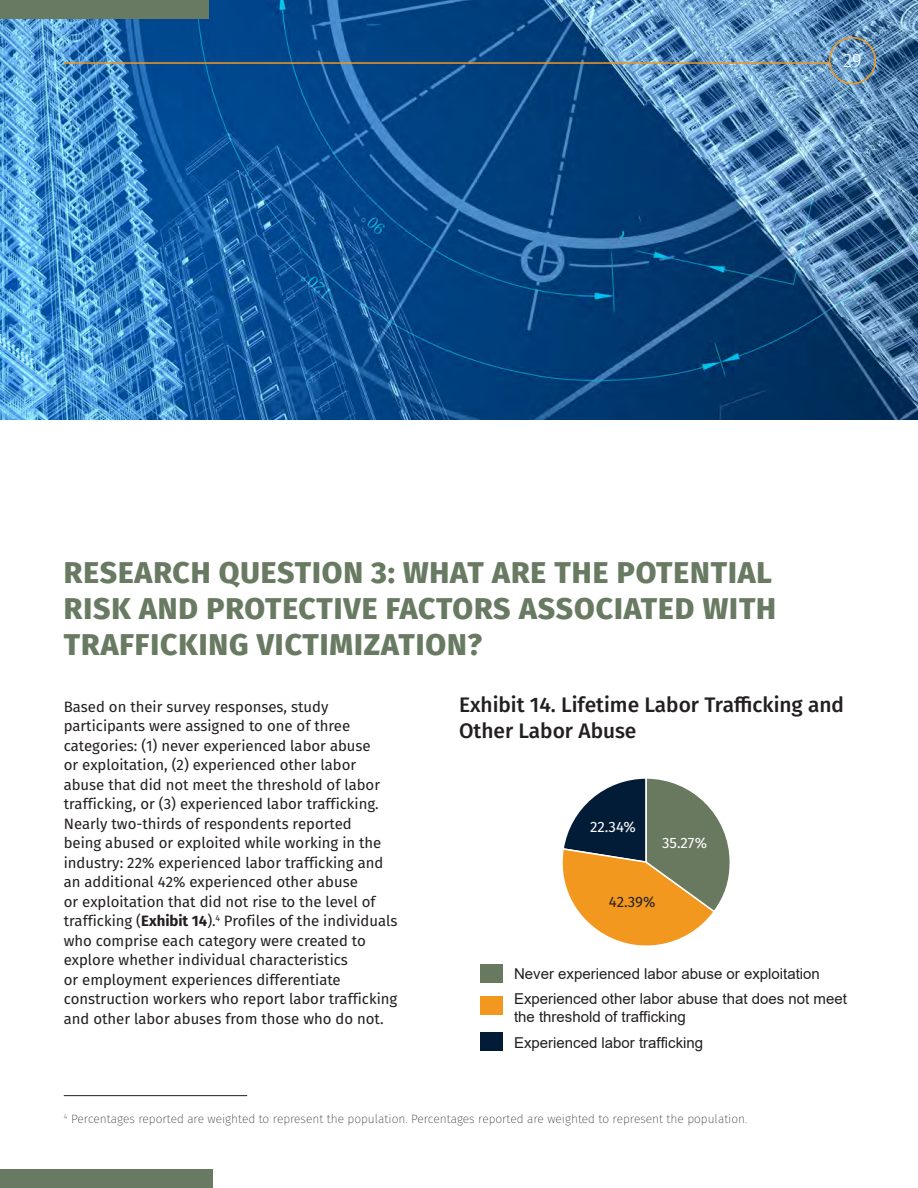
<style>
.page{position:relative;width:918px;height:1188px;background:#fff}
.page>*{position:absolute;margin:0;border:0;box-sizing:border-box;transform-origin:0 0}
.t1{font:800 30px/36px "Fira Sans";letter-spacing:.03em;color:#687a61}
.t2{font:500 21px/25.2px "Fira Sans";color:#231f20}
.t3{font:300 19.5px "Fira Sans";color:#fff}
.t4{font:15px/19.5px "Fira Sans";color:#231f20}
.t5{font:15px/25.3px "Arial";color:#231f20}
.t6{font:15px "Fira Sans";color:#fff}
.t7{font:200 12px "Fira Sans";color:#231f20}
.s1{font-weight:700}
</style>
<div class="page">
<img style="left:0;top:0;width:918px;height:420px">
<svg style="left:562px;top:778px;width:168px;height:168px"></svg>
<div style="left:480px;top:964px;width:23px;height:18px;background:#687960"></div>
<div style="left:480px;top:997px;width:23px;height:18px;background:#f2981f"></div>
<div style="left:480px;top:1033px;width:23px;height:18px;background:#021c37"></div>
<hr style="left:64px;top:1095px;width:183px;height:1px;background:#231f20">
<div style="left:0;top:0;width:208px;height:19px;background:#687a61"></div>
<div style="left:0;top:1169px;width:213px;height:19px;background:#687a61"></div>
<div style="left:829px;top:37px;width:47px;height:47px;border:2px solid #f19820;border-radius:50%"></div>
<hr style="left:64px;top:62px;width:765px;height:2px;background:#f19820">
<h3 class="t3" style="left:843px;top:47px;width:21px">29</h3>
<h3 class="t1" style="left:64px;top:552px;width:714px">RESEARCH QUESTION 3: WHAT ARE THE POTENTIAL<br>RISK AND PROTECTIVE FACTORS ASSOCIATED WITH<br>TRAFFICKING VICTIMIZATION?</h3>
<p class="t4" style="left:64px;top:696px;width:335px">Based on their survey responses, study participants were assigned to one of three categories: (1) never experienced labor abuse<br>or exploitation, (2) experienced other labor abuse that did not meet the threshold of labor trafficking, or (3) experienced labor trafficking.<br>Nearly two-thirds of respondents reported<br>being abused or exploited while working in the industry: 22% experienced labor trafficking and an additional 42% experienced other abuse<br>or exploitation that did not rise to the level of trafficking (<span class="s1">Exhibit 14</span>).<sup>4</sup> Profiles of the individuals who comprise each category were created to explore whether individual characteristics<br>or employment experiences differentiate construction workers who report labor trafficking and other labor abuses from those who do not.</p>
<p class="t2" style="left:459px;top:692px;width:387px">Exhibit 14. Lifetime Labor Trafficking and<br>Other Labor Abuse</p>
<p class="t6" style="left:590px;top:815px;width:47px">22.34%</p>
<p class="t6" style="left:662px;top:831px;width:47px">35.27%</p>
<p class="t4" style="left:609px;top:892px;width:48px">42.39%</p>
<p class="t5" style="left:514px;top:961px;width:334px">Never experienced labor abuse or exploitation<br>Experienced other labor abuse that does not meet</p>
<p class="t5" style="left:514px;top:1004px;width:191px">the threshold of trafficking<br>Experienced labor trafficking</p>
<p class="t7" style="left:64px;top:1110px;width:685px"><sup>4</sup> Percentages reported are weighted to represent the population. Percentages reported are weighted to represent the population.</p>
</div>
